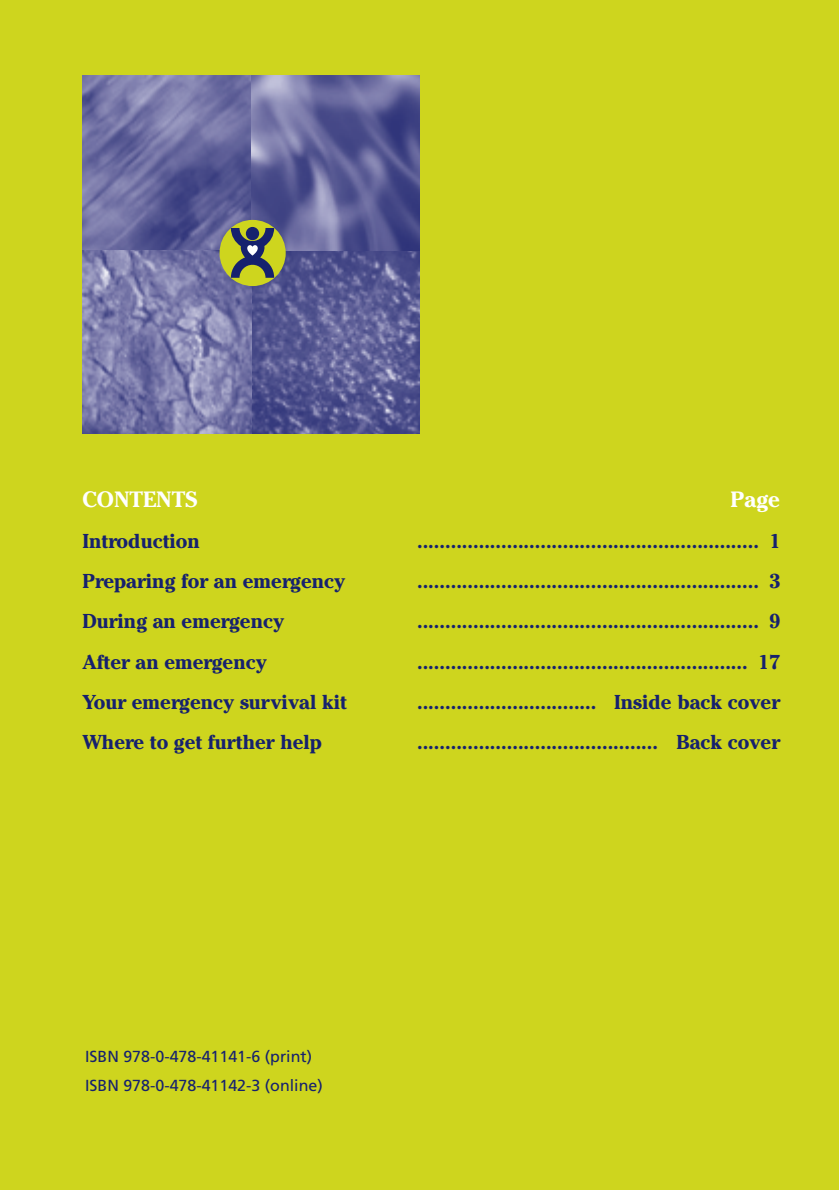
<style>
.page{position:relative;width:839px;height:1190px;background:#fff}
.page>*{position:absolute;margin:0;border:0;box-sizing:border-box;transform-origin:0 0}
.t1{font:700 22px "Cheltenham";color:#fff}
.t2{font:700 20px "Cheltenham";color:#16216e}
.t3{font:16px/29px "Frutiger";color:#16216e}
</style>
<div class="page">
<div style="left:0;top:0;width:838px;height:1189px;background:#ced51e"></div>
<img style="left:83px;top:75px;width:337px;height:359px">
<div style="left:219px;top:220px;width:66px;height:66px;background:#ced51e;border-radius:50%"></div>
<svg style="left:231px;top:227px;width:43px;height:51px"></svg>
<p class="t1" style="left:82px;top:491px;width:116px">CONTENTS</p>
<p class="t1" style="left:730px;top:491px;width:51px">Page</p>
<p class="t2" style="left:82px;top:533px;width:119px">Introduction</p>
<p class="t2" style="left:417px;top:533px;width:364px">............................................................. 1</p>
<p class="t2" style="left:82px;top:573px;width:264px">Preparing for an emergency</p>
<p class="t2" style="left:417px;top:573px;width:364px">............................................................. 3</p>
<p class="t2" style="left:82px;top:614px;width:203px">During an emergency</p>
<p class="t2" style="left:417px;top:614px;width:364px">............................................................. 9</p>
<p class="t2" style="left:82px;top:654px;width:186px">After an emergency</p>
<p class="t2" style="left:417px;top:654px;width:364px">........................................................... 17</p>
<p class="t2" style="left:82px;top:694px;width:266px">Your emergency survival kit</p>
<p class="t2" style="left:417px;top:694px;width:364px">................................ Inside back cover</p>
<p class="t2" style="left:82px;top:735px;width:241px">Where to get further help</p>
<p class="t2" style="left:417px;top:735px;width:364px">........................................... Back cover</p>
<p class="t3" style="left:85px;top:1042px;width:239px">ISBN 978-0-478-41141-6 (print)<br>ISBN 978-0-478-41142-3 (online)</p>
</div>
